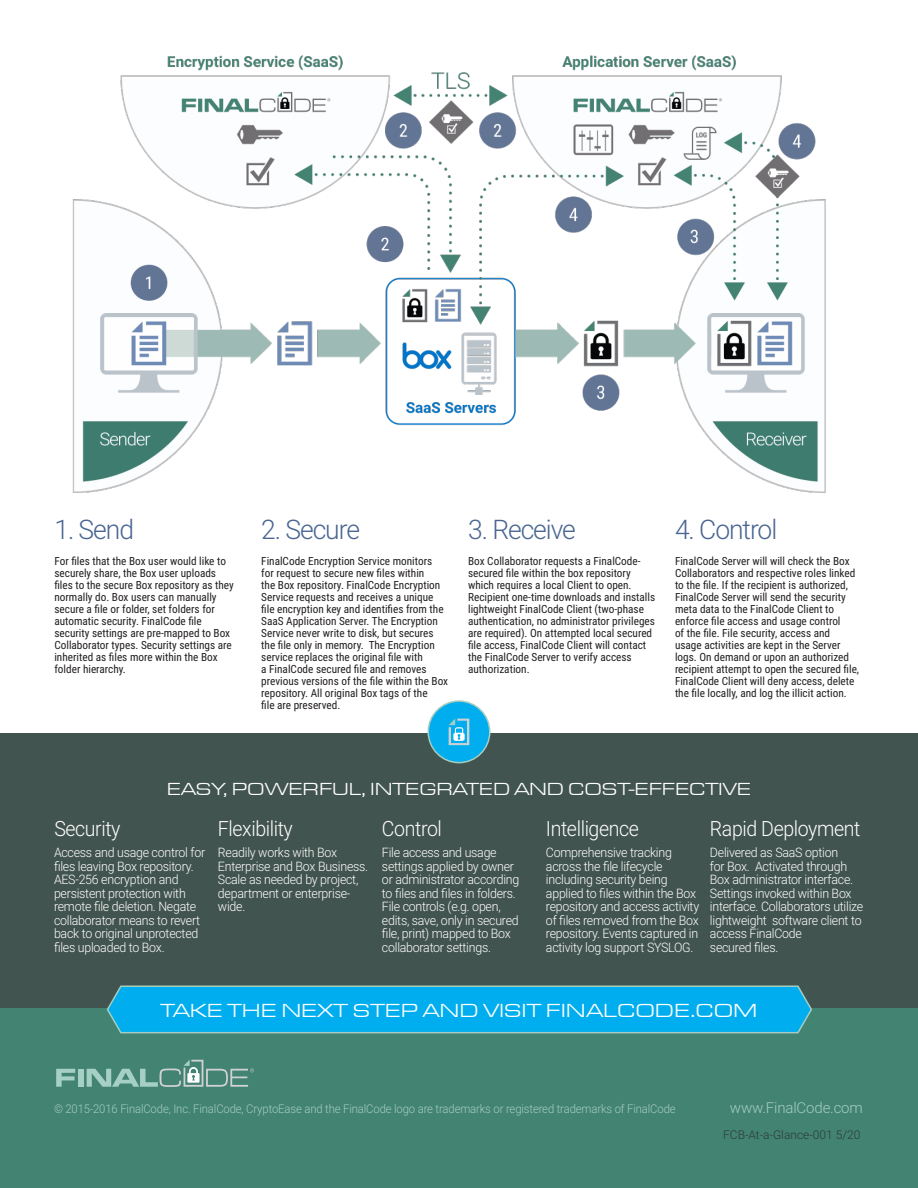
<style>
.page{position:relative;width:918px;height:1188px;background:#fff}
.page>*{position:absolute;margin:0;border:0;box-sizing:border-box;transform-origin:0 0}
.t1{font:300 27px "Roboto";letter-spacing:-.04em;color:#496592}
.t2{font:300 21px "Roboto";letter-spacing:-.02em;color:#fff;scale:.93 1}
.t3{font:19.5px "Eurostar Regular Extended";letter-spacing:-.005em;color:#fff}
.t4{font:18px "Eurostar Regular Extended";letter-spacing:-.01em;color:#fff}
.t5{font:300 15px "Roboto";letter-spacing:-.01em;color:#a4cdc0}
.t6{font:300 13.05px/13.5px "Roboto";letter-spacing:-.02em;color:#fff;scale:.95 1}
.t7{font:300 12px "Roboto";letter-spacing:-.01em;color:#a4cdc0;scale:.94 1}
.t8{font:300 12px "Roboto";color:#2c3a35}
.t9{font:11.25px/12px "Roboto Condensed";color:#231f20}
</style>
<div class="page">
<div style="left:0;top:733px;width:918px;height:276px;background:#42544f"></div>
<div style="left:0;top:1009px;width:918px;height:179px;background:#438371"></div>
<svg style="left:56px;top:1069px;width:19px;height:18px"></svg>
<div style="left:78px;top:1069px;width:5px;height:18px;background:#a7d0c4"></div>
<svg style="left:87px;top:1060px;width:167px;height:27px"></svg>
<svg style="left:106px;top:985px;width:707px;height:49px;background:#0dade5"></svg>
<div style="left:428px;top:700px;width:62px;height:63px;background:#00aeef;border:2px solid #a4cdc0;border-radius:50%"></div>
<svg style="left:449px;top:719px;width:20px;height:26px"></svg>
<img style="left:72px;top:55px;width:754px;height:437px">
<p class="t1" style="left:54px;top:510px;width:81px">1. Send</p>
<p class="t1" style="left:261px;top:510px;width:100px">2. Secure</p>
<p class="t1" style="left:468px;top:510px;width:109px">3. Receive</p>
<p class="t1" style="left:675px;top:510px;width:104px">4. Control</p>
<p class="t9" style="left:261px;top:554px;width:188px">FinalCode Encryption Service monitors<br>for request to secure new files within<br>the Box repository. FinalCode Encryption Service requests and receives a unique file encryption key and identifies from the SaaS Application Server. The Encryption Service never write to disk, but secures the file only in memory. The Encryption service replaces the original file with<br>a FinalCode secured file and removes previous versions of the file within the Box repository. All original Box tags of the<br>file are preserved.</p>
<p class="t9" style="left:468px;top:554px;width:189px">Box Collaborator requests a FinalCode&shy;secured file within the box repository which requires a local Client to open.<br>Recipient one-time downloads and installs lightweight FinalCode Client (two-phase authentication, no administrator privileges are required). On attempted local secured file access, FinalCode Client will contact the FinalCode Server to verify access authorization.</p>
<p class="t9" style="left:675px;top:554px;width:186px">FinalCode Server will will check the Box Collaborators and respective roles linked to the file. If the recipient is authorized, FinalCode Server will send the security meta data to the FinalCode Client to enforce file access and usage control<br>of the file. File security, access and usage activities are kept in the Server logs. On demand or upon an authorized recipient attempt to open the secured file, FinalCode Client will deny access, delete the file locally, and log the illicit action.</p>
<p class="t9" style="left:54px;top:554px;width:181px">For files that the Box user would like to securely share, the Box user uploads files to the secure Box repository as they normally do. Box users can manually secure a file or folder, set folders for automatic security. FinalCode file security settings are pre-mapped to Box Collaborator types. Security settings are inherited as files more within the Box folder hierarchy.</p>
<p class="t2" style="left:54px;top:814px;width:73px">Security</p>
<p class="t4" style="left:167px;top:777px;width:586px">EASY, POWERFUL, INTEGRATED AND COST-EFFECTIVE</p>
<p class="t2" style="left:218px;top:814px;width:82px">Flexibility</p>
<p class="t2" style="left:382px;top:814px;width:66px">Control</p>
<p class="t2" style="left:546px;top:814px;width:101px">Intelligence</p>
<p class="t2" style="left:710px;top:814px;width:163px">Rapid Deployment</p>
<p class="t6" style="left:54px;top:846px;width:161px">Access and usage control for files leaving Box repository.<br>AES-256 encryption and persistent protection with remote file deletion. Negate collaborator means to revert back to original unprotected files uploaded to Box.</p>
<p class="t6" style="left:218px;top:846px;width:160px">Readily works with Box<br>Enterprise and Box Business.<br>Scale as needed by project,</p>
<p class="t6" style="left:218px;top:886px;width:141px">department or enterprise&shy;wide.</p>
<p class="t6" style="left:382px;top:846px;width:146px">File access and usage settings applied by owner or administrator according to files and files in folders.<br>File controls (e.g. open, edits, save, only in secured file, print) mapped to Box collaborator settings.</p>
<p class="t6" style="left:546px;top:846px;width:163px">Comprehensive tracking across the file lifecycle including security being applied to files within the Box repository and access activity of files removed from the Box repository. Events captured in activity log support SYSLOG.</p>
<p class="t6" style="left:710px;top:846px;width:163px">Delivered as SaaS option<br>for Box. Activated through<br>Box administrator interface.<br>Settings invoked within Box interface. Collaborators utilize lightweight software client to access FinalCode<br>secured files.</p>
<p class="t3" style="left:161px;top:999px;width:599px">TAKE THE NEXT STEP AND VISIT FINALCODE.COM</p>
<p class="t7" style="left:54px;top:1101px;width:663px">© 2015-2016 FinalCode, Inc. FinalCode, CryptoEase and the FinalCode logo are trademarks or registered trademarks of FinalCode</p>
<p class="t5" style="left:730px;top:1097px;width:134px">www.FinalCode.com</p>
<p class="t8" style="left:723px;top:1127px;width:139px">FCB-At-a-Glance-001 5/20</p>
</div>
